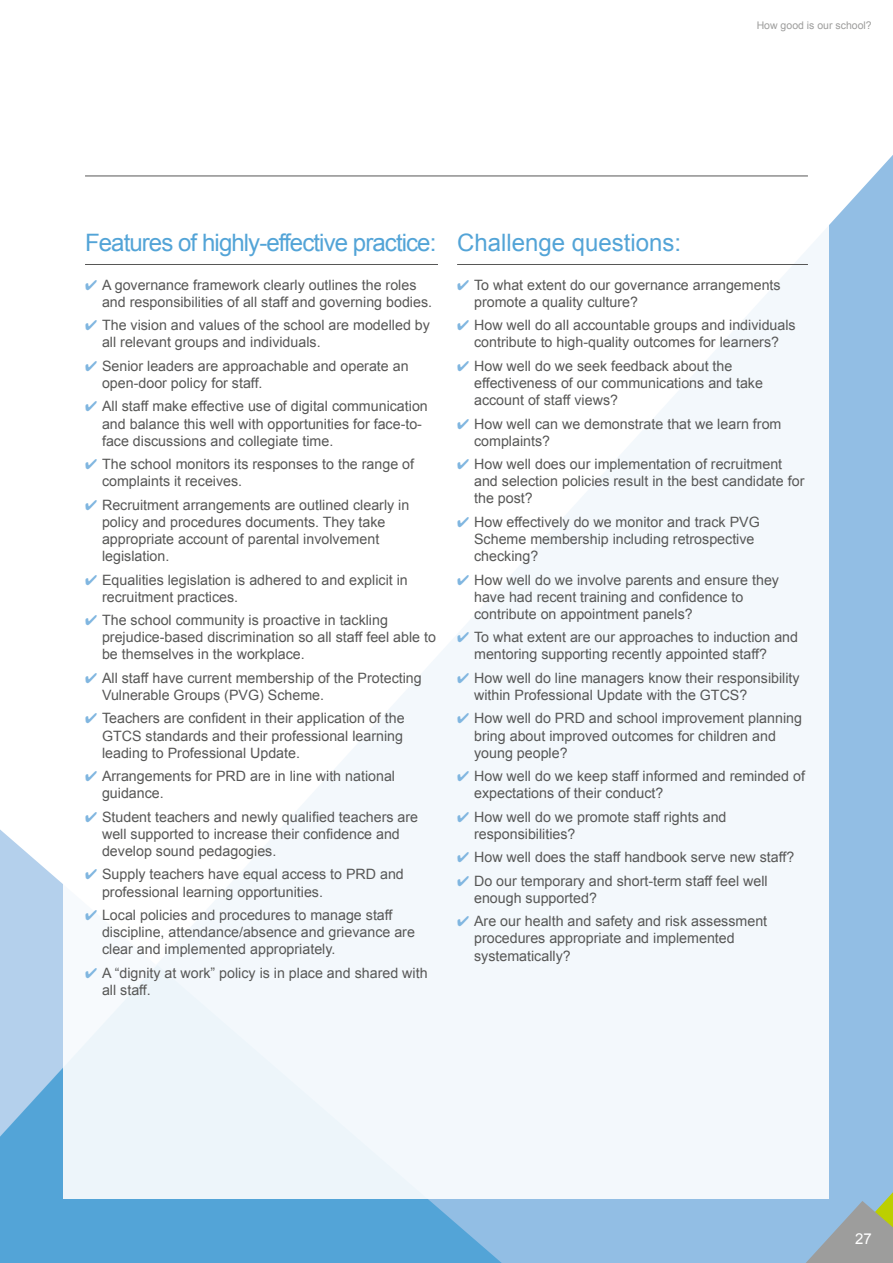
<style>
.page{position:relative;width:893px;height:1263px;background:#fff}
.page>*{position:absolute;margin:0;border:0;box-sizing:border-box;transform-origin:0 0}
.t1{font:24px "Arial";letter-spacing:-.04em;color:#53a4d7}
.t2{font:24px "Arial";color:#53a4d7}
.t3{font:15px "Arial";color:#fff}
.t4{font:14.25px/17.1px "Arial";color:#575756}
.t5{font:10.5px "Arial";color:#9d9d9c}
.s1{color:#80b6e0}
</style>
<div class="page">
<svg style="left:0;top:829px;width:63px;height:136px;fill:#b4d0ec"></svg>
<div style="left:502px;top:155px;width:391px;height:1108px;background:#92bee4"></div>
<svg style="left:0;top:965px;width:502px;height:298px;background:#68addb"></svg>
<div style="left:64px;top:64px;width:765px;height:1135px;background:#fff"></div>
<svg style="left:806px;top:1192px;width:87px;height:71px;background:#9caeb3"></svg>
<hr style="left:85px;top:176px;width:723px;height:1px;background:#575756">
<hr style="left:85px;top:264px;width:353px;height:1px;background:#575756">
<hr style="left:457px;top:264px;width:351px;height:1px;background:#575756">
<p class="t5" style="left:757px;top:18px;width:116px">How good is our school?</p>
<h1 class="t1" style="left:85px;top:227px;width:353px">Features of highly-effective practice:</h1>
<p class="t4" style="left:102px;top:276px;width:332px;text-indent:-17px"><span class="s1">✔</span> A governance framework clearly outlines the roles and responsibilities of all staff and governing bodies.</p>
<p class="t4" style="left:102px;top:317px;width:329px;text-indent:-17px"><span class="s1">✔</span> The vision and values of the school are modelled by all relevant groups and individuals.</p>
<p class="t4" style="left:102px;top:357px;width:308px;text-indent:-17px"><span class="s1">✔</span> Senior leaders are approachable and operate an open-door policy for staff.</p>
<p class="t4" style="left:102px;top:398px;width:327px;text-indent:-17px"><span class="s1">✔</span> All staff make effective use of digital communication and balance this well with opportunities for face-to&shy;face discussions and collegiate time.</p>
<p class="t4" style="left:102px;top:456px;width:314px;text-indent:-17px"><span class="s1">✔</span> The school monitors its responses to the range of complaints it receives.</p>
<p class="t4" style="left:102px;top:496px;width:309px;text-indent:-17px"><span class="s1">✔</span> Recruitment arrangements are outlined clearly in policy and procedures documents. They take appropriate account of parental involvement legislation.</p>
<p class="t4" style="left:102px;top:571px;width:307px;text-indent:-17px"><span class="s1">✔</span> Equalities legislation is adhered to and explicit in recruitment practices.</p>
<p class="t4" style="left:102px;top:612px;width:336px;text-indent:-17px"><span class="s1">✔</span> The school community is proactive in tackling prejudice-based discrimination so all staff feel able to be themselves in the workplace.</p>
<p class="t4" style="left:102px;top:669px;width:321px;text-indent:-17px"><span class="s1">✔</span> All staff have current membership of the Protecting<br>Vulnerable Groups (PVG) Scheme.</p>
<p class="t4" style="left:102px;top:710px;width:304px;text-align:justify;text-indent:-17px"><span class="s1">✔</span> Teachers are confident in their application of the GTCS standards and their professional learning leading to Professional Update.</p>
<p class="t4" style="left:102px;top:768px;width:295px;text-indent:-17px"><span class="s1">✔</span> Arrangements for PRD are in line with national guidance.</p>
<p class="t4" style="left:102px;top:808px;width:318px;text-indent:-17px"><span class="s1">✔</span> Student teachers and newly qualified teachers are well supported to increase their confidence and develop sound pedagogies.</p>
<p class="t4" style="left:102px;top:866px;width:303px;text-indent:-17px"><span class="s1">✔</span> Supply teachers have equal access to PRD and professional learning opportunities.</p>
<p class="t4" style="left:102px;top:906px;width:314px;text-indent:-17px"><span class="s1">✔</span> Local policies and procedures to manage staff discipline, attendance/absence and grievance are clear and implemented appropriately.</p>
<p class="t4" style="left:102px;top:964px;width:327px;text-indent:-17px"><span class="s1">✔</span> A “dignity at work” policy is in place and shared with all staff.</p>
<h1 class="t2" style="left:457px;top:227px;width:226px">Challenge questions:</h1>
<p class="t4" style="left:474px;top:276px;width:308px;text-indent:-17px"><span class="s1">✔</span> To what extent do our governance arrangements promote a quality culture?</p>
<p class="t4" style="left:457px;top:317px;width:340px;text-align:center"><span class="s1">✔</span> How well do all accountable groups and individuals contribute to high-quality outcomes for learners?</p>
<p class="t4" style="left:474px;top:357px;width:290px;text-indent:-17px"><span class="s1">✔</span> How well do we seek feedback about the effectiveness of our communications and take account of staff views?</p>
<p class="t4" style="left:474px;top:415px;width:309px;text-indent:-17px"><span class="s1">✔</span> How well can we demonstrate that we learn from complaints?</p>
<p class="t4" style="left:474px;top:456px;width:332px;text-indent:-17px"><span class="s1">✔</span> How well does our implementation of recruitment and selection policies result in the best candidate for the post?</p>
<p class="t4" style="left:474px;top:513px;width:287px;text-indent:-17px"><span class="s1">✔</span> How effectively do we monitor and track PVG<br>Scheme membership including retrospective checking?</p>
<p class="t4" style="left:474px;top:571px;width:306px;text-indent:-17px"><span class="s1">✔</span> How well do we involve parents and ensure they have had recent training and confidence to contribute on appointment panels?</p>
<p class="t4" style="left:474px;top:629px;width:325px;text-indent:-17px"><span class="s1">✔</span> To what extent are our approaches to induction and mentoring supporting recently appointed staff?</p>
<p class="t4" style="left:474px;top:669px;width:327px;text-indent:-17px"><span class="s1">✔</span> How well do line managers know their responsibility within Professional Update with the GTCS?</p>
<p class="t4" style="left:474px;top:710px;width:329px;text-indent:-17px"><span class="s1">✔</span> How well do PRD and school improvement planning bring about improved outcomes for children and young people?</p>
<p class="t4" style="left:474px;top:768px;width:332px;text-indent:-17px"><span class="s1">✔</span> How well do we keep staff informed and reminded of expectations of their conduct?</p>
<p class="t4" style="left:474px;top:808px;width:254px;text-indent:-17px"><span class="s1">✔</span> How well do we promote staff rights and responsibilities?</p>
<p class="t4" style="left:457px;top:849px;width:339px"><span class="s1">✔</span> How well does the staff handbook serve new staff?</p>
<p class="t4" style="left:474px;top:872px;width:295px;text-indent:-17px"><span class="s1">✔</span> Do our temporary and short-term staff feel well enough supported?</p>
<p class="t4" style="left:474px;top:913px;width:295px;text-indent:-17px"><span class="s1">✔</span> Are our health and safety and risk assessment procedures appropriate and implemented systematically?</p>
<p class="t3" style="left:855px;top:1229px;width:18px">27</p>
</div>
